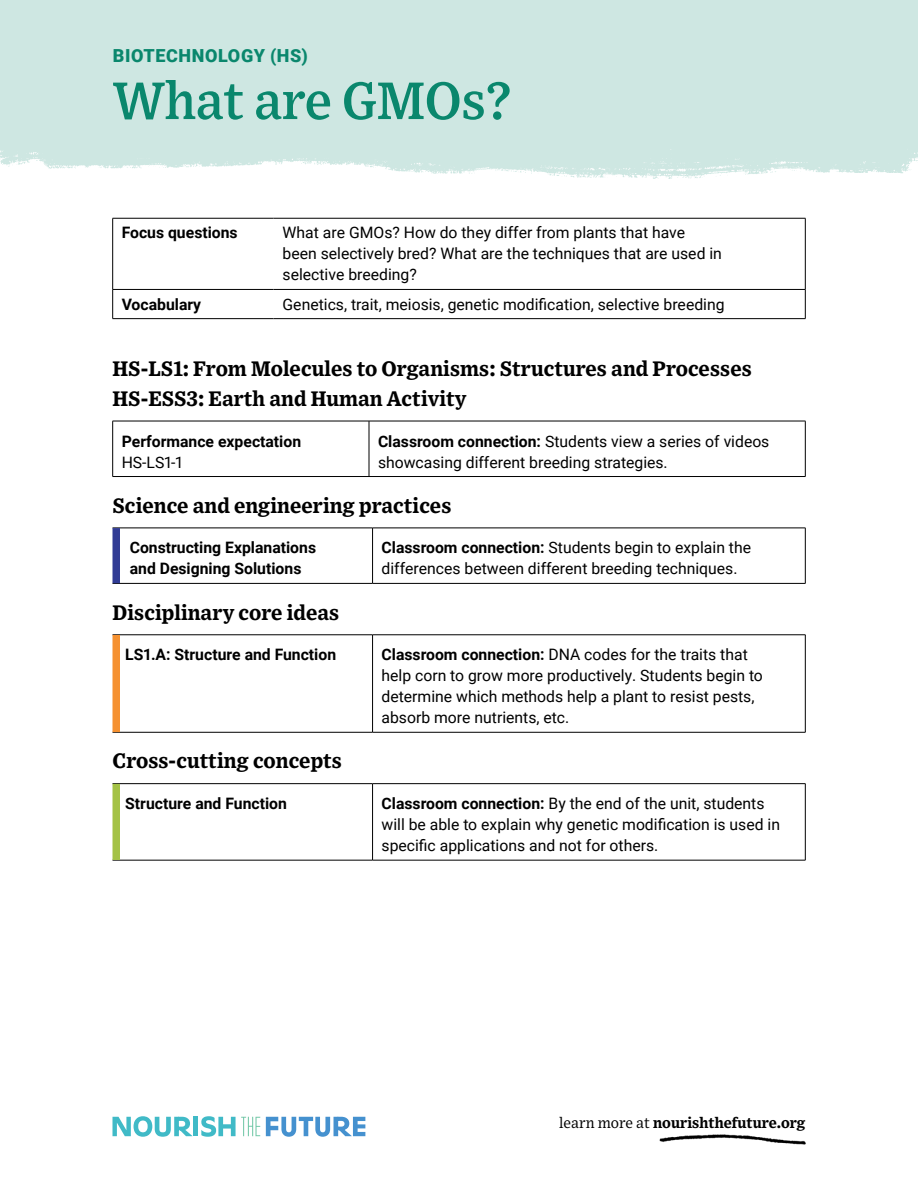
<style>
.page{position:relative;width:918px;height:1188px;background:#fff}
.page>*{position:absolute;margin:0;border:0;box-sizing:border-box;transform-origin:0 0}
.t1{font:500 52.5px "Exchange";letter-spacing:-.01em;color:#0a876d}
.t2{font:700 21px/30px "Exchange";color:#000}
.t3{font:900 18px "Roboto";letter-spacing:.035em;color:#0a876d}
.t4{font:15.75px/21px "Roboto";color:#000}
.t5{font:700 15.75px/21px "Roboto";color:#000}
.t6{font:700 15px "Exchange";color:#000}
.s1{font-weight:700}
.s2{font-weight:400}
</style>
<div class="page">
<img style="left:659px;top:1134px;width:147px;height:11px">
<svg style="left:112px;top:1116px;width:80px;height:21px"></svg>
<hr style="left:194px;top:1117px;width:4px;height:19px;background:#40bac7">
<svg style="left:201px;top:1116px;width:59px;height:21px"></svg>
<svg style="left:266px;top:1117px;width:99px;height:20px"></svg>
<img style="left:0;top:133px;width:918px;height:45px">
<div style="left:0;top:0;width:918px;height:133px;background:#cee7e2"></div>
<hr style="left:112px;top:218px;width:162px;height:1px;background:#000">
<hr style="left:112px;top:218px;width:1px;height:71px;background:#000">
<hr style="left:274px;top:218px;width:532px;height:1px;background:#000">
<hr style="left:805px;top:218px;width:1px;height:71px;background:#000">
<hr style="left:112px;top:289px;width:162px;height:1px;background:#000">
<svg style="left:112px;top:290px;width:1px;height:28px"></svg>
<hr style="left:274px;top:289px;width:532px;height:1px;background:#000">
<svg style="left:805px;top:290px;width:1px;height:28px"></svg>
<hr style="left:112px;top:318px;width:162px;height:1px;background:#000">
<hr style="left:274px;top:318px;width:532px;height:1px;background:#000">
<hr style="left:112px;top:421px;width:257px;height:1px;background:#000">
<hr style="left:112px;top:421px;width:1px;height:55px;background:#000">
<hr style="left:369px;top:421px;width:437px;height:1px;background:#000">
<hr style="left:369px;top:421px;width:1px;height:55px;background:#000">
<hr style="left:805px;top:421px;width:1px;height:55px;background:#000">
<hr style="left:112px;top:476px;width:257px;height:1px;background:#000">
<hr style="left:369px;top:476px;width:437px;height:1px;background:#000">
<hr style="left:112px;top:528px;width:261px;height:1px;background:#000">
<hr style="left:373px;top:528px;width:433px;height:1px;background:#000">
<hr style="left:372px;top:528px;width:1px;height:55px;background:#000">
<hr style="left:805px;top:528px;width:1px;height:55px;background:#000">
<hr style="left:112px;top:583px;width:261px;height:1px;background:#000">
<hr style="left:373px;top:583px;width:433px;height:1px;background:#000">
<div style="left:112px;top:528px;width:8px;height:55px;background:#313c95"></div>
<hr style="left:112px;top:635px;width:261px;height:1px;background:#000">
<hr style="left:373px;top:635px;width:433px;height:1px;background:#000">
<hr style="left:372px;top:635px;width:1px;height:97px;background:#000">
<hr style="left:805px;top:635px;width:1px;height:97px;background:#000">
<hr style="left:112px;top:732px;width:261px;height:1px;background:#000">
<hr style="left:373px;top:732px;width:433px;height:1px;background:#000">
<div style="left:112px;top:635px;width:8px;height:97px;background:#f59131"></div>
<hr style="left:112px;top:783px;width:261px;height:1px;background:#000">
<hr style="left:373px;top:783px;width:433px;height:1px;background:#000">
<hr style="left:372px;top:784px;width:1px;height:76px;background:#000">
<hr style="left:805px;top:784px;width:1px;height:76px;background:#000">
<hr style="left:112px;top:860px;width:261px;height:1px;background:#000">
<hr style="left:373px;top:860px;width:433px;height:1px;background:#000">
<div style="left:112px;top:784px;width:8px;height:76px;background:#a4c246"></div>
<p class="t3" style="left:113px;top:43px;width:197px">BIOTECHNOLOGY (HS)</p>
<h1 class="t1" style="left:112px;top:60px;width:401px">What are GMOs?</h1>
<p class="t5" style="left:122px;top:222px;width:118px">Focus questions</p>
<p class="t4" style="left:283px;top:222px;width:441px">What are GMOs? How do they differ from plants that have been selectively bred? What are the techniques that are used in selective breeding?</p>
<p class="t5" style="left:122px;top:293px;width:81px">Vocabulary</p>
<p class="t4" style="left:283px;top:293px;width:443px">Genetics, trait, meiosis, genetic modification, selective breeding</p>
<h2 class="t2" style="left:112px;top:352px;width:641px">HS-LS1: From Molecules to Organisms: Structures and Processes<br>HS-ESS3: Earth and Human Activity</h2>
<p class="t5" style="left:122px;top:430px;width:181px">Performance expectation</p>
<p class="t4" style="left:122px;top:451px;width:62px">HS-LS1-1</p>
<p class="t4" style="left:378px;top:430px;width:393px"><span class="s1">Classroom connection:</span> Students view a series of videos showcasing different breeding strategies.</p>
<h2 class="t2" style="left:112px;top:489px;width:341px">Science and engineering practices</h2>
<p class="t5" style="left:130px;top:537px;width:188px">Constructing Explanations and Designing Solutions</p>
<p class="t4" style="left:382px;top:537px;width:371px"><span class="s1">Classroom connection:</span> Students begin to explain the differences between different breeding techniques.</p>
<h2 class="t2" style="left:112px;top:596px;width:228px">Disciplinary core ideas</h2>
<p class="t5" style="left:125px;top:644px;width:212px">LS1.A: Structure and Function</p>
<p class="t4" style="left:382px;top:644px;width:383px"><span class="s1">Classroom connection:</span> DNA codes for the traits that help corn to grow more productively. Students begin to determine which methods help a plant to resist pests, absorb more nutrients, etc.</p>
<h2 class="t2" style="left:112px;top:745px;width:231px">Cross-cutting concepts</h2>
<p class="t5" style="left:125px;top:792px;width:163px">Structure and Function</p>
<p class="t4" style="left:382px;top:792px;width:400px"><span class="s1">Classroom connection:</span> By the end of the unit, students will be able to explain why genetic modification is used in specific applications and not for others.</p>
<p class="t6" style="left:559px;top:1111px;width:248px"><span class="s2">learn more at</span> nourishthefuture.org</p>
</div>
